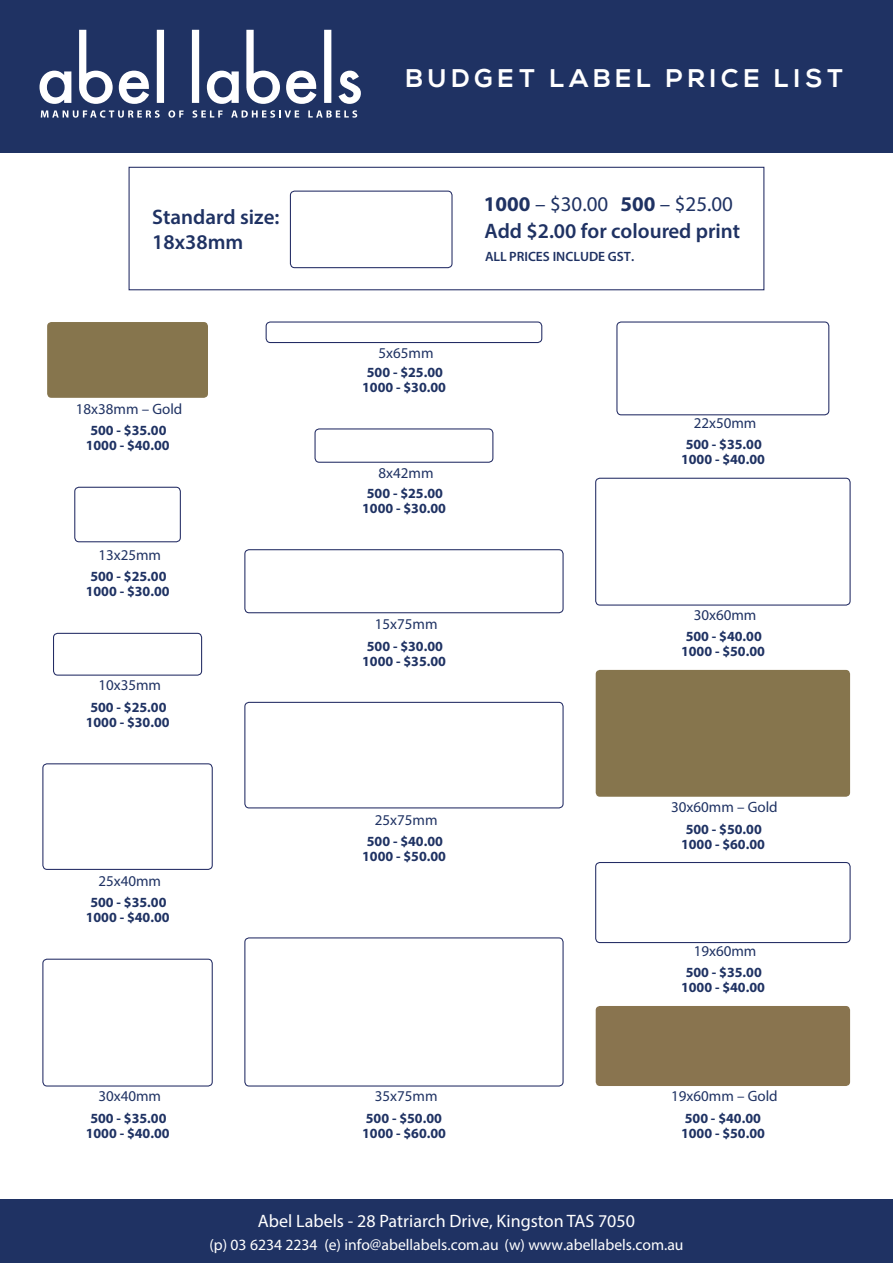
<style>
.page{position:relative;width:893px;height:1263px;background:#fff}
.page>*{position:absolute;margin:0;border:0;box-sizing:border-box;transform-origin:0 0}
.t1{font:700 25.5px "Nexa";letter-spacing:.185em;color:#fff}
.t2{font:600 21px/25.2px "Myriad Pro";color:#1f3263}
.t3{font:18px "Myriad Pro";color:#fff}
.t4{font:15.75px "Myriad";color:#fff}
.t5{font:15px "Myriad Pro";color:#1f3263}
.t6{font:700 14.1px/15px "Myriad Pro";color:#1f3263;text-align:center}
.t7{font:600 13.5px "Myriad Pro";color:#1f3263}
.s1{font-weight:700}
.s2{font-weight:400}
.s3{font-size:15.6px}
</style>
<div class="page">
<div style="left:129px;top:167px;width:635px;height:123px;border:1px solid #232c64"></div>
<div style="left:290px;top:191px;width:163px;height:77px;border:1px solid #232c64;border-radius:4px"></div>
<div style="left:314px;top:428px;width:179px;height:35px;border:1px solid #232c64;border-radius:4px"></div>
<div style="left:244px;top:549px;width:320px;height:64px;border:1px solid #232c64;border-radius:4px"></div>
<div style="left:244px;top:937px;width:320px;height:149px;border:1px solid #232c64;border-radius:4px"></div>
<div style="left:244px;top:702px;width:320px;height:106px;border:1px solid #232c64;border-radius:4px"></div>
<div style="left:266px;top:321px;width:276px;height:22px;border:1px solid #232c64;border-radius:4px"></div>
<div style="left:42px;top:763px;width:171px;height:107px;border:1px solid #232c64;border-radius:4px"></div>
<div style="left:42px;top:959px;width:171px;height:127px;border:1px solid #232c64;border-radius:4px"></div>
<div style="left:47px;top:322px;width:161px;height:76px;background:#86754d;border-radius:4px"></div>
<div style="left:53px;top:633px;width:149px;height:43px;border:1px solid #232c64;border-radius:4px"></div>
<div style="left:74px;top:487px;width:107px;height:55px;border:1px solid #232c64;border-radius:4px"></div>
<div style="left:616px;top:321px;width:213px;height:94px;border:1px solid #232c64;border-radius:4px"></div>
<div style="left:595px;top:862px;width:256px;height:81px;border:1px solid #232c64;border-radius:4px"></div>
<div style="left:596px;top:1006px;width:254px;height:80px;background:#89744f;border-radius:4px"></div>
<div style="left:596px;top:670px;width:254px;height:127px;background:#86754d;border-radius:4px"></div>
<div style="left:595px;top:478px;width:256px;height:128px;border:1px solid #232c64;border-radius:4px"></div>
<div style="left:0;top:0;width:893px;height:152px;background:#1f3263"></div>
<svg style="left:40px;top:30px;width:321px;height:74px"></svg>
<svg style="left:41px;top:110px;width:119px;height:8px"></svg>
<svg style="left:168px;top:110px;width:16px;height:8px"></svg>
<svg style="left:192px;top:110px;width:31px;height:8px"></svg>
<svg style="left:231px;top:110px;width:68px;height:8px"></svg>
<svg style="left:308px;top:110px;width:49px;height:8px"></svg>
<div style="left:0;top:1199px;width:893px;height:64px;background:#1f3263"></div>
<h2 class="t2" style="left:152px;top:204px;width:129px">Standard size:<br>18x38mm</h2>
<p class="t5" style="left:76px;top:399px;width:108px">18x38mm – Gold</p>
<p class="t6" style="left:86px;top:423px;width:85px">500 - $35.00<br>1000 - $40.00</p>
<p class="t5" style="left:98px;top:545px;width:64px">13x25mm</p>
<p class="t6" style="left:86px;top:569px;width:85px">500 - $25.00<br>1000 - $30.00</p>
<p class="t5" style="left:98px;top:676px;width:64px">10x35mm</p>
<p class="t6" style="left:86px;top:699px;width:85px">500 - $25.00<br>1000 - $30.00</p>
<p class="t5" style="left:98px;top:871px;width:64px">25x40mm</p>
<p class="t6" style="left:86px;top:894px;width:85px">500 - $35.00<br>1000 - $40.00</p>
<p class="t5" style="left:98px;top:1087px;width:64px">30x40mm</p>
<p class="t6" style="left:86px;top:1110px;width:85px">500 - $35.00<br>1000 - $40.00</p>
<h1 class="t1" style="left:406px;top:64px;width:439px">BUDGET LABEL PRICE LIST</h1>
<p class="t5" style="left:379px;top:344px;width:57px">5x65mm</p>
<p class="t6" style="left:362px;top:364px;width:85px">500 - $25.00<br>1000 - $30.00</p>
<p class="t5" style="left:379px;top:463px;width:57px">8x42mm</p>
<p class="t6" style="left:362px;top:485px;width:85px">500 - $25.00<br>1000 - $30.00</p>
<p class="t5" style="left:375px;top:615px;width:64px">15x75mm</p>
<p class="t6" style="left:362px;top:638px;width:85px">500 - $30.00<br>1000 - $35.00</p>
<h2 class="t2" style="left:484px;top:190px;width:258px;line-height:26.8px"><span class="s1">1000</span> <span class="s2">– $30.00</span> <span class="s1">500</span> <span class="s2">– $25.00<br></span>Add $2.00 for coloured print</h2>
<p class="t7" style="left:485px;top:247px;width:151px">ALL PRICES INCLUDE GST.</p>
<p class="t5" style="left:694px;top:414px;width:64px">22x50mm</p>
<p class="t6" style="left:681px;top:437px;width:85px">500 - $35.00<br>1000 - $40.00</p>
<p class="t5" style="left:694px;top:605px;width:64px">30x60mm</p>
<p class="t6" style="left:681px;top:628px;width:85px">500 - $40.00<br>1000 - $50.00</p>
<p class="t5" style="left:375px;top:811px;width:64px">25x75mm</p>
<p class="t6" style="left:362px;top:833px;width:85px">500 - $40.00<br>1000 - $50.00</p>
<p class="t5" style="left:375px;top:1087px;width:64px">35x75mm</p>
<p class="t6" style="left:362px;top:1110px;width:85px;text-align:left">500 - $50.00<br>1000 - $60.00</p>
<p class="t5" style="left:671px;top:798px;width:108px">30x60mm – Gold</p>
<p class="t6" style="left:681px;top:821px;width:85px">500 - $50.00<br>1000 - $60.00</p>
<p class="t5" style="left:694px;top:941px;width:64px">19x60mm</p>
<p class="t6" style="left:681px;top:964px;width:85px">500 - $35.00<br>1000 - $40.00</p>
<p class="t5" style="left:671px;top:1087px;width:108px">19x60mm – Gold</p>
<p class="t6" style="left:681px;top:1110px;width:85px;text-align:left">500 - $40.00<br>1000 - $50.00</p>
<p class="t3" style="left:258px;top:1210px;width:378px">Abel Labels - 28 Patriarch Drive, Kingston TAS 7050</p>
<p class="t4" style="left:209px;top:1237px;width:476px">(p) 03 6234 2234 (e) info@abellabels.com.au <span class="s3">(w) www.abellabels.com.au</span></p>
</div>
